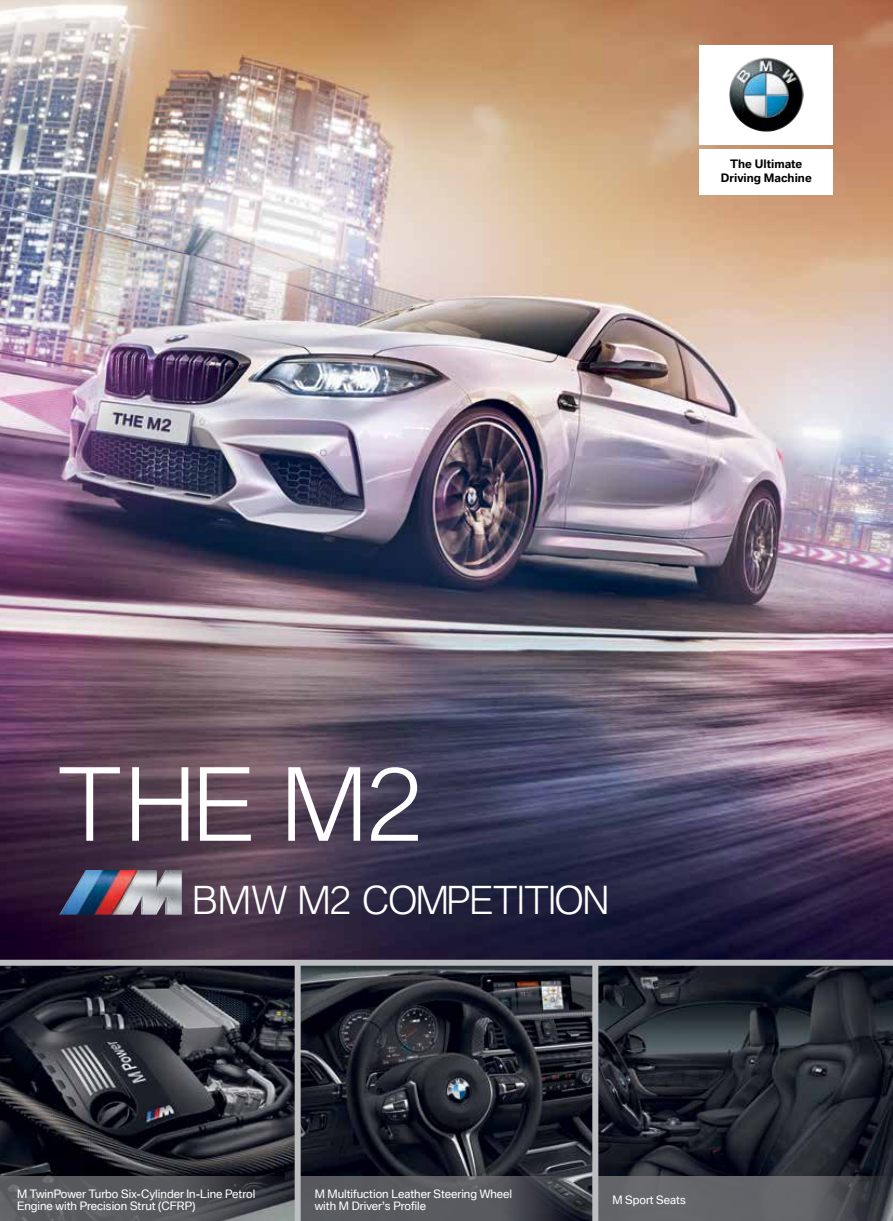
<style>
.page{position:relative;width:893px;height:1221px;background:#fff}
.page>*{position:absolute;margin:0;border:0;box-sizing:border-box;transform-origin:0 0}
.t1{font:300 97.5px "BMW Type Global Pro";color:#fff}
.t2{font:300 37.5px "BMW Type Global Pro";letter-spacing:-.025em;color:#fff}
.t3{font:11.25px/12px "BMW Type Global Pro";color:#fff}
.t4{font:700 11.25px/14.2px "BMW Type Global Pro";color:#000;text-align:center}
</style>
<div class="page">
<img style="left:0;top:0;width:893px;height:1176px">
<svg style="left:0;top:1176px;width:295px;height:44px;background:#54555a"></svg>
<svg style="left:301px;top:1176px;width:291px;height:44px;background:#505258"></svg>
<svg style="left:598px;top:1176px;width:295px;height:44px;background:#5b5d61"></svg>
<div style="left:295px;top:962px;width:6px;height:258px;background:#bcbec0"></div>
<div style="left:0;top:959px;width:893px;height:6px;background:#bcbec0"></div>
<div style="left:592px;top:962px;width:6px;height:258px;background:#bcbec0"></div>
<div style="left:699px;top:149px;width:134px;height:45px;background:#fff"></div>
<div style="left:699px;top:45px;width:134px;height:99px;background:#fff"></div>
<img style="left:729px;top:57px;width:75px;height:75px">
<img style="left:60px;top:870px;width:122px;height:44px">
<p class="t4" style="left:721px;top:157px;width:92px">The Ultimate<br>Driving Machine</p>
<h1 class="t1" style="left:57px;top:735px;width:367px">THE M2</h1>
<h2 class="t2" style="left:192px;top:873px;width:419px">BMW M2 COMPETITION</h2>
<p class="t3" style="left:17px;top:1188px;width:240px">M TwinPower Turbo Six-Cylinder In-Line Petrol<br>Engine with Precision Strut (CFRP)</p>
<p class="t3" style="left:315px;top:1188px;width:199px">M Multifuction Leather Steering Wheel with M Driver’s Profile</p>
<p class="t3" style="left:612px;top:1194px;width:75px">M Sport Seats</p>
</div>
